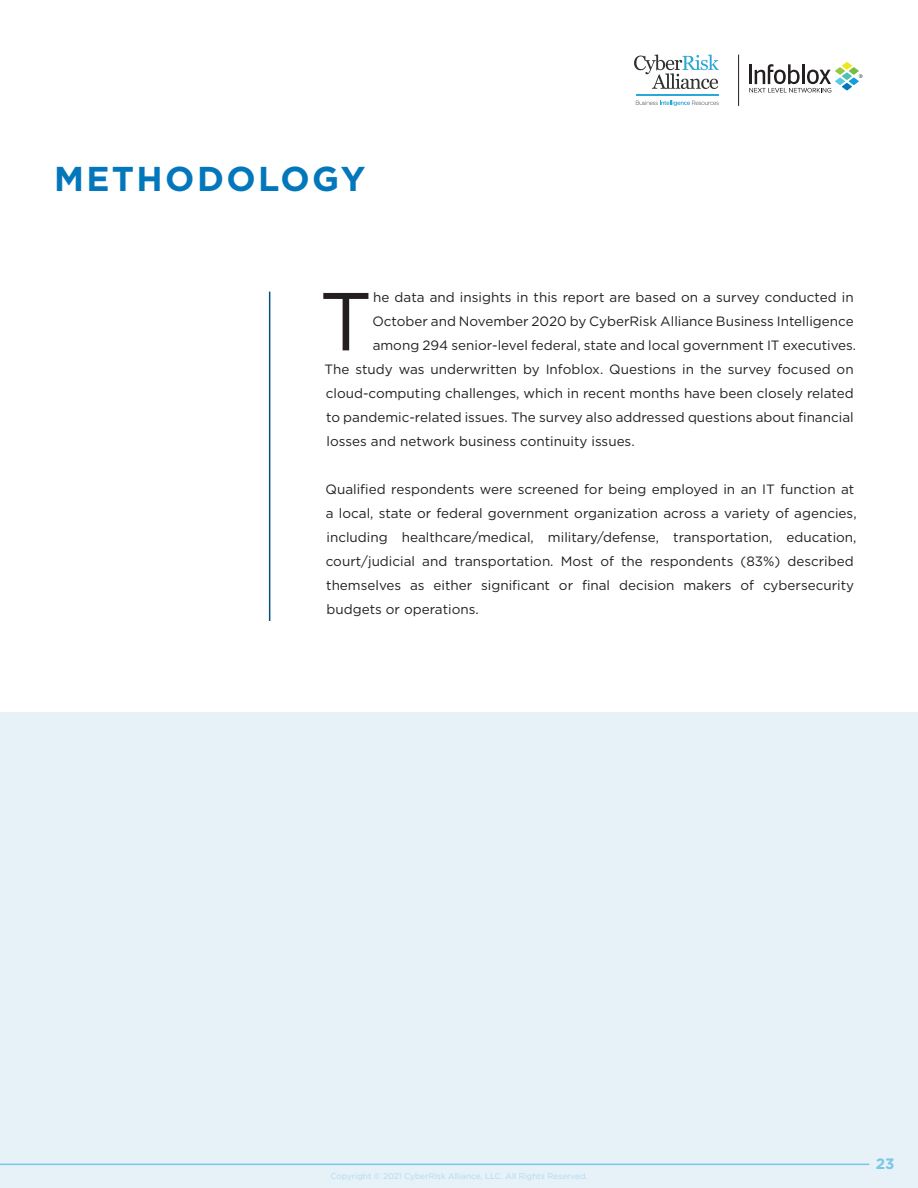
<style>
.page{position:relative;width:918px;height:1188px;background:#fff}
.page>*{position:absolute;margin:0;border:0;box-sizing:border-box;transform-origin:0 0}
.BodyCopy-_Initial_Ca{font:82.05px "Gotham";color:#231f20}
.t1{font:700 34.5px "Gotham";letter-spacing:.07em;color:#0377bb}
.t2{font:700 15px "Gotham";color:#7bc5e8}
.BodyCopy-_Initial_Ca-2{font:13.5px/24px "Gotham";color:#231f20}
.t3{font:8.25px "Gotham";color:#b0dcf1}
</style>
<div class="page">
<svg style="left:749px;top:62px;width:114px;height:31px"></svg>
<svg style="left:634px;top:55px;width:85px;height:34px"></svg>
<svg style="left:636px;top:101px;width:83px;height:5px"></svg>
<hr style="left:636px;top:94px;width:83px;height:2px;background:#2ba8d7">
<hr style="left:738px;top:55px;width:1px;height:51px;background:#231f20">
<div style="left:0;top:713px;width:918px;height:475px;background:#e6f1f8"></div>
<hr style="left:0;top:1164px;width:869px;height:1px;background:#7bc5e8">
<hr style="left:269px;top:292px;width:1px;height:329px;background:#06507f">
<p class="t1" style="left:54px;top:156px;width:313px">METHODOLOGY</p>
<p class="BodyCopy-_Initial_Ca" style="left:319px;top:269px;width:55px">T</p>
<p class="BodyCopy-_Initial_Ca-2" style="left:373px;top:285px;width:482px">he data and insights in this report are based on a survey conducted in</p>
<p class="BodyCopy-_Initial_Ca-2" style="left:372px;top:309px;width:483px">October and November 2020 by CyberRisk Alliance Business Intelligence</p>
<p class="BodyCopy-_Initial_Ca-2" style="left:373px;top:333px;width:485px">among 294 senior-level federal, state and local government IT executives.</p>
<p class="BodyCopy-_Initial_Ca-2" style="left:325px;top:357px;width:530px">The study was underwritten by Infoblox. Questions in the survey focused on</p>
<p class="BodyCopy-_Initial_Ca-2" style="left:326px;top:381px;width:529px">cloud-computing challenges, which in recent months have been closely related</p>
<p class="BodyCopy-_Initial_Ca-2" style="left:326px;top:405px;width:529px">to pandemic-related issues. The survey also addressed questions about financial</p>
<p class="BodyCopy-_Initial_Ca-2" style="left:327px;top:429px;width:310px">losses and network business continuity issues.</p>
<p class="BodyCopy-_Initial_Ca-2" style="left:326px;top:477px;width:533px">Qualified respondents were screened for being employed in an IT function at a local, state or federal government organization across a variety of agencies, including healthcare/medical, military/defense, transportation, education, court/judicial and transportation. Most of the respondents (83%) described themselves as either significant or final decision makers of cybersecurity budgets or operations.</p>
<p class="t3" style="left:330px;top:1170px;width:259px">Copyright © 2021 CyberRisk Alliance, LLC. All Rights Reserved.</p>
<p class="t2" style="left:876px;top:1153px;width:20px">23</p>
</div>
